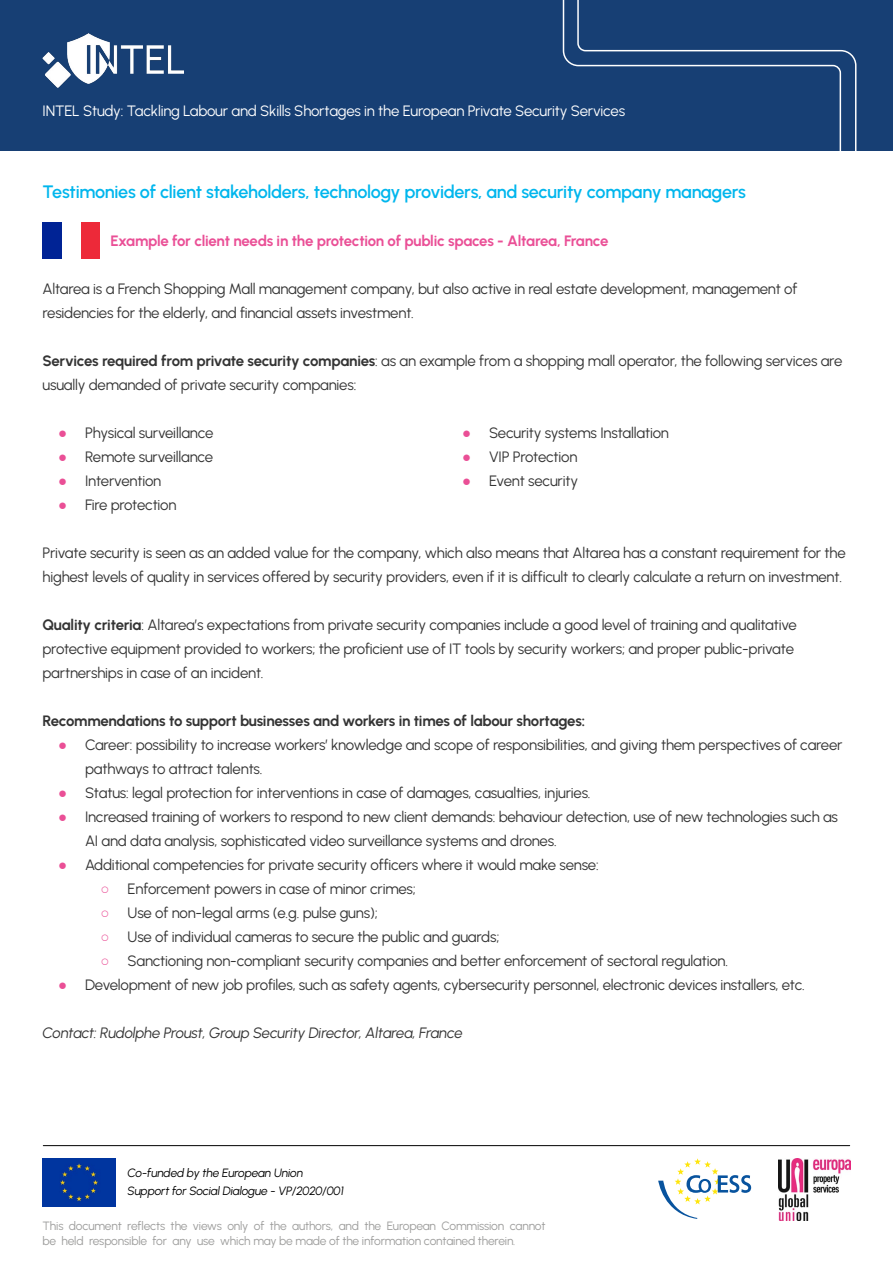
<style>
.page{position:relative;width:893px;height:1263px;background:#fff}
.page>*{position:absolute;margin:0;border:0;box-sizing:border-box;transform-origin:0 0}
.t1{font:600 18px "Urbanist";letter-spacing:-.02em;color:#00b6ed}
.t2{font:15px/24px "Urbanist";letter-spacing:-.015em;color:#343434}
.t3{font:15px "Urbanist";letter-spacing:-.015em;color:#fff}
.t4{font:700 15px "Urbanist";letter-spacing:-.02em;color:#343434}
.t5{font:700 15px "Urbanist";letter-spacing:-.02em;color:#ea4f96}
.t6{font:italic 15px "Urbanist";letter-spacing:-.02em;color:#343434}
.t7{font:12px/14.4px "Urbanist";letter-spacing:-.015em;color:#9d9d9c}
.t8{font:italic 12px/18px "Urbanist";letter-spacing:-.015em;color:#000}
.s1{font-weight:700}
.s2{font-family:"Arial";font-weight:700;color:#ea4f96}
.s3{font-family:"Arial";color:#ea4f96}
</style>
<div class="page">
<div style="left:532px;top:0;width:361px;height:150px;background:#173f74"></div>
<svg style="left:562px;top:0;width:295px;height:150px"></svg>
<div style="left:0;top:0;width:545px;height:150px;background:#173f74"></div>
<img style="left:43px;top:34px;width:140px;height:54px">
<img style="left:778px;top:1158px;width:72px;height:62px">
<svg style="left:658px;top:1158px;width:93px;height:61px"></svg>
<img style="left:43px;top:1158px;width:72px;height:49px">
<hr style="left:43px;top:1145px;width:807px;height:1px;background:#000">
<div style="left:43px;top:222px;width:57px;height:37px;background:#ed2939"></div>
<div style="left:43px;top:222px;width:38px;height:37px;background:#fff"></div>
<div style="left:43px;top:222px;width:19px;height:37px;background:#002395"></div>
<p class="t3" style="left:43px;top:101px;width:584px">INTEL Study: Tackling Labour and Skills Shortages in the European Private Security Services</p>
<p class="t1" style="left:43px;top:180px;width:705px">Testimonies of client stakeholders, technology providers, and security company managers</p>
<p class="t5" style="left:111px;top:231px;width:499px">Example for client needs in the protection of public spaces - Altarea, France</p>
<p class="t2" style="left:43px;top:276px;width:756px">Altarea is a French Shopping Mall management company, but also active in real estate development, management of residencies for the elderly, and financial assets investment.</p>
<p class="t2" style="left:43px;top:348px;width:801px"><span class="s1">Services required from private security companies</span>: as an example from a shopping mall operator, the following services are usually demanded of private security companies:</p>
<p class="t2" style="left:58px;top:420px;width:157px"><span class="s2">●</span> Physical surveillance</p>
<p class="t2" style="left:58px;top:444px;width:157px"><span class="s2">●</span> Remote surveillance</p>
<p class="t2" style="left:58px;top:468px;width:105px"><span class="s2">●</span> Intervention</p>
<p class="t2" style="left:58px;top:492px;width:120px"><span class="s2">●</span> Fire protection</p>
<p class="t2" style="left:43px;top:540px;width:805px">Private security is seen as an added value for the company, which also means that Altarea has a constant requirement for the highest levels of quality in services offered by security providers, even if it is difficult to clearly calculate a return on investment.</p>
<p class="t2" style="left:43px;top:612px;width:756px"><span class="s1">Quality criteria</span>: Altarea’s expectations from private security companies include a good level of training and qualitative protective equipment provided to workers; the proficient use of IT tools by security workers; and proper public-private partnerships in case of an incident.</p>
<p class="t4" style="left:43px;top:711px;width:544px">Recommendations to support businesses and workers in times of labour shortages:</p>
<p class="t2" style="left:85px;top:732px;width:759px;text-indent:-27px"><span class="s2">●</span> Career: possibility to increase workers’ knowledge and scope of responsibilities, and giving them perspectives of career pathways to attract talents.</p>
<p class="t2" style="left:58px;top:780px;width:534px"><span class="s2">●</span> Status: legal protection for interventions in case of damages, casualties, injuries.</p>
<p class="t2" style="left:85px;top:804px;width:754px;text-indent:-27px"><span class="s2">●</span> Increased training of workers to respond to new client demands: behaviour detection, use of new technologies such as<br>AI and data analysis, sophisticated video surveillance systems and drones.</p>
<p class="t2" style="left:58px;top:852px;width:542px"><span class="s2">●</span> Additional competencies for private security officers where it would make sense:</p>
<p class="t2" style="left:101px;top:876px;width:317px"><span class="s3">○</span> Enforcement powers in case of minor crimes;</p>
<p class="t2" style="left:101px;top:900px;width:279px"><span class="s3">○</span> Use of non-legal arms (e.g. pulse guns);</p>
<p class="t2" style="left:101px;top:924px;width:400px"><span class="s3">○</span> Use of individual cameras to secure the public and guards;</p>
<p class="t2" style="left:101px;top:948px;width:629px"><span class="s3">○</span> Sanctioning non-compliant security companies and better enforcement of sectoral regulation.</p>
<p class="t2" style="left:58px;top:972px;width:748px"><span class="s2">●</span> Development of new job profiles, such as safety agents, cybersecurity personnel, electronic devices installers, etc.</p>
<p class="t6" style="left:43px;top:1023px;width:422px">Contact: Rudolphe Proust, Group Security Director, Altarea, France</p>
<p class="t2" style="left:462px;top:420px;width:208px"><span class="s2">●</span> Security systems Installation</p>
<p class="t2" style="left:462px;top:444px;width:117px"><span class="s2">●</span> VIP Protection</p>
<p class="t2" style="left:462px;top:468px;width:118px"><span class="s2">●</span> Event security</p>
<p class="t8" style="left:128px;top:1164px;width:218px">Co-funded by the European Union<br>Support for Social Dialogue - VP/2020/001</p>
<p class="t7" style="left:43px;top:1218px;width:504px">This document reflects the views only of the authors, and the European Commission cannot be held responsible for any use which may be made of the information contained therein.</p>
</div>
